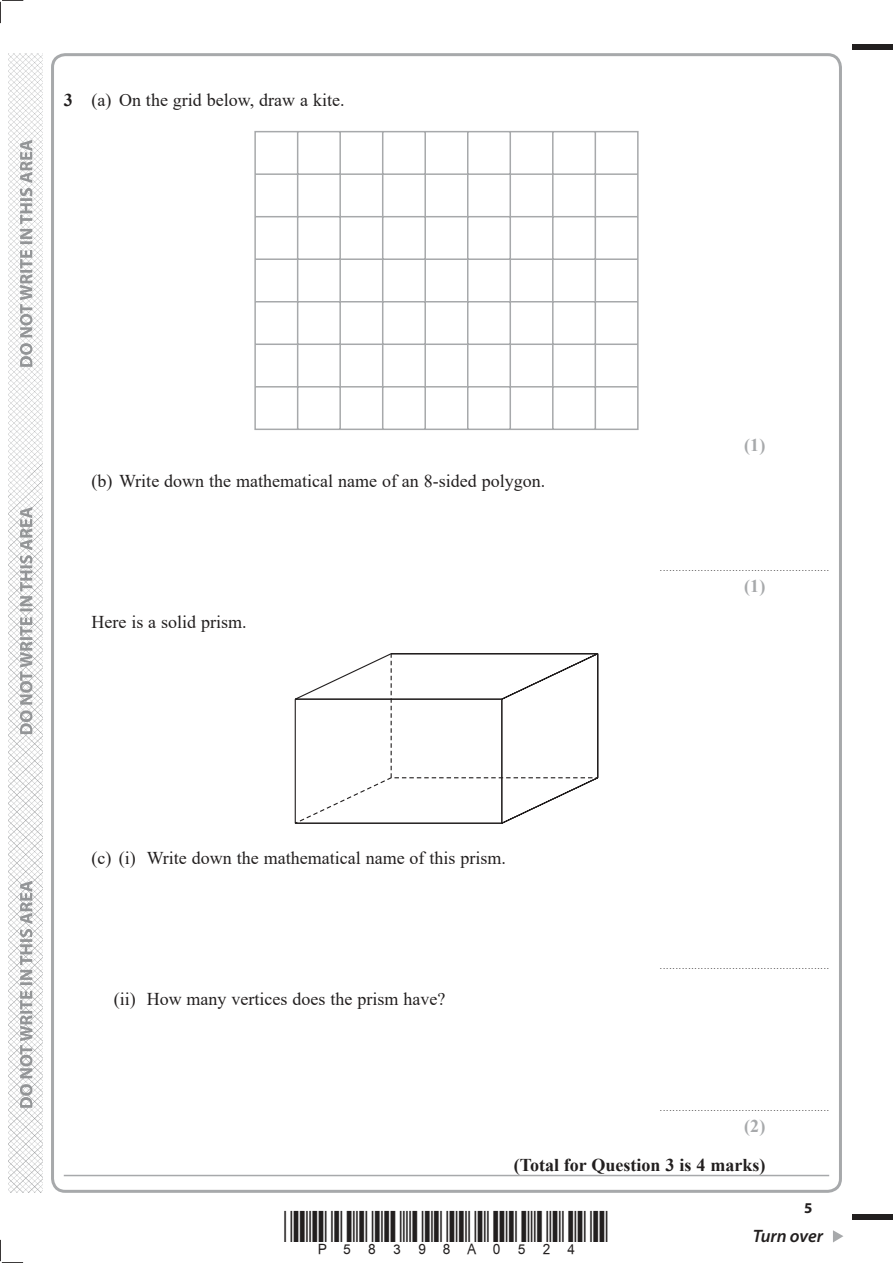
<style>
.page{position:relative;width:893px;height:1263px;background:#fff}
.page>*{position:absolute;margin:0;border:0;box-sizing:border-box;transform-origin:0 0}
.t1{font:18px "Times New Roman";color:#221f1f}
.t2{font:700 18px "Times New Roman";color:#221f1f}
.t3{font:700 18px "Times New Roman";color:#a7a9ab}
.t4{font:italic 600 18px "Myriad Pro";letter-spacing:-.005em;color:#221f1f}
.t5{font:700 15px "Myriad Pro";color:#221f1f}
.t6{font:9px "Times New Roman";color:#221f1f}
.s1{font-weight:700}
</style>
<div class="page">
<div style="left:853px;top:45px;width:40px;height:5px;background:#221f1f"></div>
<div style="left:853px;top:1214px;width:40px;height:6px;background:#221f1f"></div>
<svg style="left:833px;top:1230px;width:10px;height:12px"></svg>
<svg style="left:0;top:0;width:23px;height:23px"></svg>
<svg style="left:0;top:1240px;width:23px;height:23px"></svg>
<img style="left:9px;top:53px;width:34px;height:1140px">
<svg style="left:20px;top:140px;width:12px;height:968px"></svg>
<hr style="left:64px;top:1175px;width:765px;height:1px;background:#a7a9ab">
<svg style="left:254px;top:131px;width:385px;height:299px"></svg>
<svg style="left:295px;top:654px;width:303px;height:170px"></svg>
<p class="t1" style="left:64px;top:93px;width:282px"><span class="s1">3</span> (a) On the grid below, draw a kite.</p>
<p class="t1" style="left:91px;top:474px;width:455px">(b) Write down the mathematical name of an 8-sided polygon.</p>
<p class="t1" style="left:91px;top:615px;width:157px">Here is a solid prism.</p>
<p class="t1" style="left:91px;top:851px;width:416px">(c) (i) Write down the mathematical name of this prism.</p>
<p class="t1" style="left:114px;top:992px;width:333px">(ii) How many vertices does the prism have?</p>
<p class="t3" style="left:744px;top:439px;width:23px">(1)</p>
<p class="t6" style="left:660px;top:565px;width:171px">......................................................</p>
<p class="t3" style="left:744px;top:580px;width:23px">(1)</p>
<p class="t6" style="left:660px;top:963px;width:171px">......................................................</p>
<p class="t6" style="left:660px;top:1104px;width:171px">......................................................</p>
<p class="t3" style="left:744px;top:1119px;width:23px">(2)</p>
<p class="t2" style="left:514px;top:1158px;width:253px">(Total for Question 3 is 4 marks)</p>
<p class="t5" style="left:804px;top:1202px;width:10px">5</p>
<p class="t4" style="left:753px;top:1226px;width:72px">Turn over</p>
</div>
